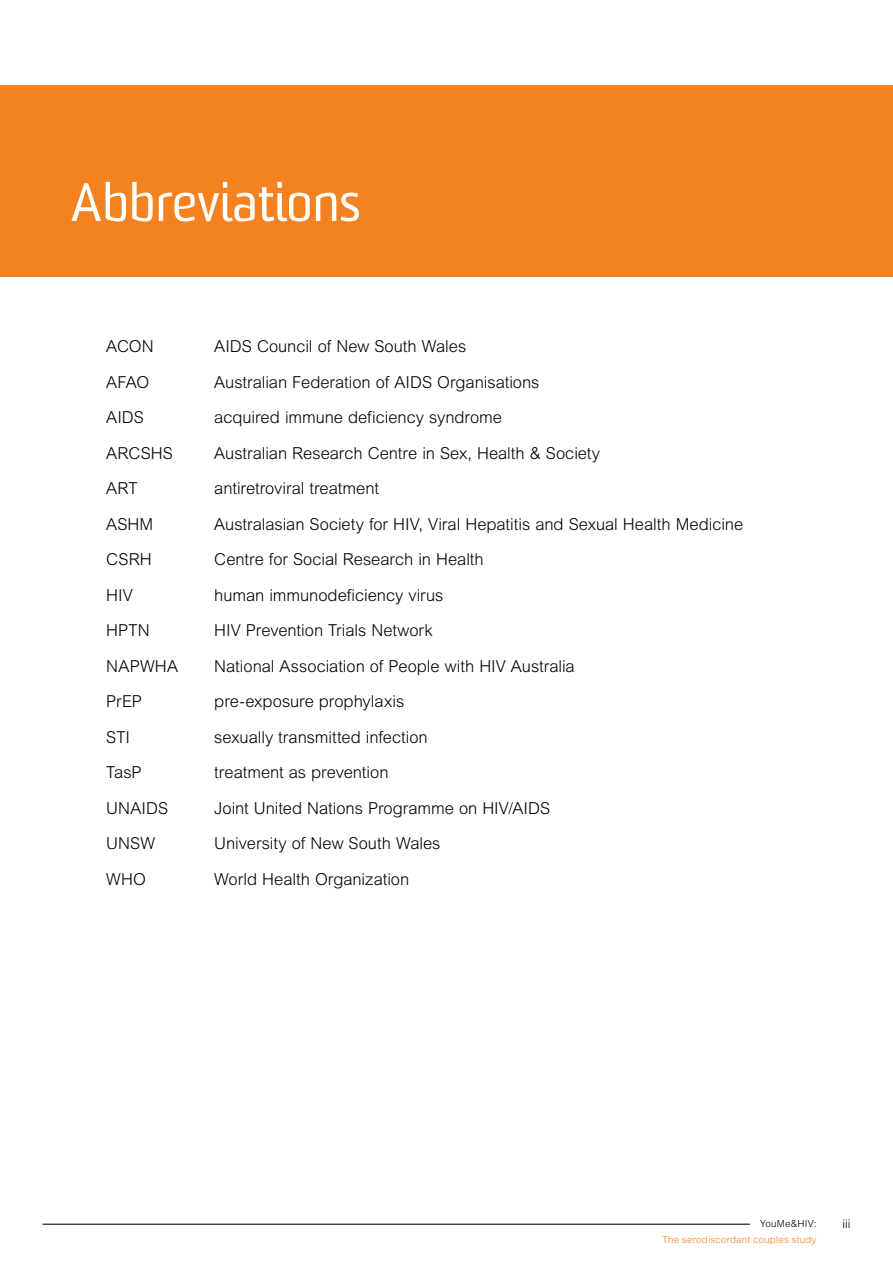
<style>
.page{position:relative;width:893px;height:1263px;background:#fff}
.page>*{position:absolute;margin:0;border:0;box-sizing:border-box;transform-origin:0 0}
.t1{font:52.5px "Sommet";color:#fff}
.t2{font:300 16.5px "Arial MT Std";color:#000}
.t3{font:300 12px "Arial MT Std";color:#000}
.t4{font:300 9.75px "Arial MT Std";letter-spacing:.02em;color:#f58220}
.t5{font:300 9.75px "Arial MT Std";letter-spacing:.02em;color:#000}
</style>
<div class="page">
<hr style="left:43px;top:1224px;width:707px;height:1px;background:#000">
<div style="left:0;top:85px;width:893px;height:191px;background:#f58220"></div>
<h1 class="t1" style="left:70px;top:170px;width:292px">Abbreviations</h1>
<p class="t2" style="left:106px;top:337px;width:49px">ACON</p>
<p class="t2" style="left:214px;top:337px;width:254px">AIDS Council of New South Wales</p>
<p class="t2" style="left:106px;top:372px;width:45px">AFAO</p>
<p class="t2" style="left:214px;top:372px;width:327px">Australian Federation of AIDS Organisations</p>
<p class="t2" style="left:106px;top:408px;width:39px">AIDS</p>
<p class="t2" style="left:214px;top:408px;width:289px">acquired immune deficiency syndrome</p>
<p class="t2" style="left:106px;top:443px;width:68px">ARCSHS</p>
<p class="t2" style="left:214px;top:443px;width:387px">Australian Research Centre in Sex, Health &amp; Society</p>
<p class="t2" style="left:106px;top:479px;width:33px">ART</p>
<p class="t2" style="left:214px;top:479px;width:166px">antiretroviral treatment</p>
<p class="t2" style="left:106px;top:515px;width:49px">ASHM</p>
<p class="t2" style="left:214px;top:515px;width:530px">Australasian Society for HIV, Viral Hepatitis and Sexual Health Medicine</p>
<p class="t2" style="left:106px;top:550px;width:47px">CSRH</p>
<p class="t2" style="left:214px;top:550px;width:271px">Centre for Social Research in Health</p>
<p class="t2" style="left:106px;top:586px;width:28px">HIV</p>
<p class="t2" style="left:214px;top:586px;width:231px">human immunodeficiency virus</p>
<p class="t2" style="left:106px;top:621px;width:45px">HPTN</p>
<p class="t2" style="left:214px;top:621px;width:220px">HIV Prevention Trials Network</p>
<p class="t2" style="left:106px;top:657px;width:73px">NAPWHA</p>
<p class="t2" style="left:214px;top:657px;width:362px">National Association of People with HIV Australia</p>
<p class="t2" style="left:106px;top:692px;width:37px">PrEP</p>
<p class="t2" style="left:214px;top:692px;width:191px">pre-exposure prophylaxis</p>
<p class="t2" style="left:106px;top:728px;width:25px">STI</p>
<p class="t2" style="left:214px;top:728px;width:215px">sexually transmitted infection</p>
<p class="t2" style="left:106px;top:763px;width:37px">TasP</p>
<p class="t2" style="left:214px;top:763px;width:176px">treatment as prevention</p>
<p class="t2" style="left:106px;top:799px;width:63px">UNAIDS</p>
<p class="t2" style="left:214px;top:799px;width:337px">Joint United Nations Programme on HIV/AIDS</p>
<p class="t2" style="left:106px;top:834px;width:50px">UNSW</p>
<p class="t2" style="left:214px;top:834px;width:228px">University of New South Wales</p>
<p class="t2" style="left:106px;top:870px;width:41px">WHO</p>
<p class="t2" style="left:214px;top:870px;width:196px">World Health Organization</p>
<p class="t5" style="left:760px;top:1218px;width:58px">YouMe&amp;HIV:</p>
<p class="t4" style="left:662px;top:1233px;width:155px">The serodiscordant couples study</p>
<p class="t3" style="left:842px;top:1217px;width:10px">iii</p>
</div>
